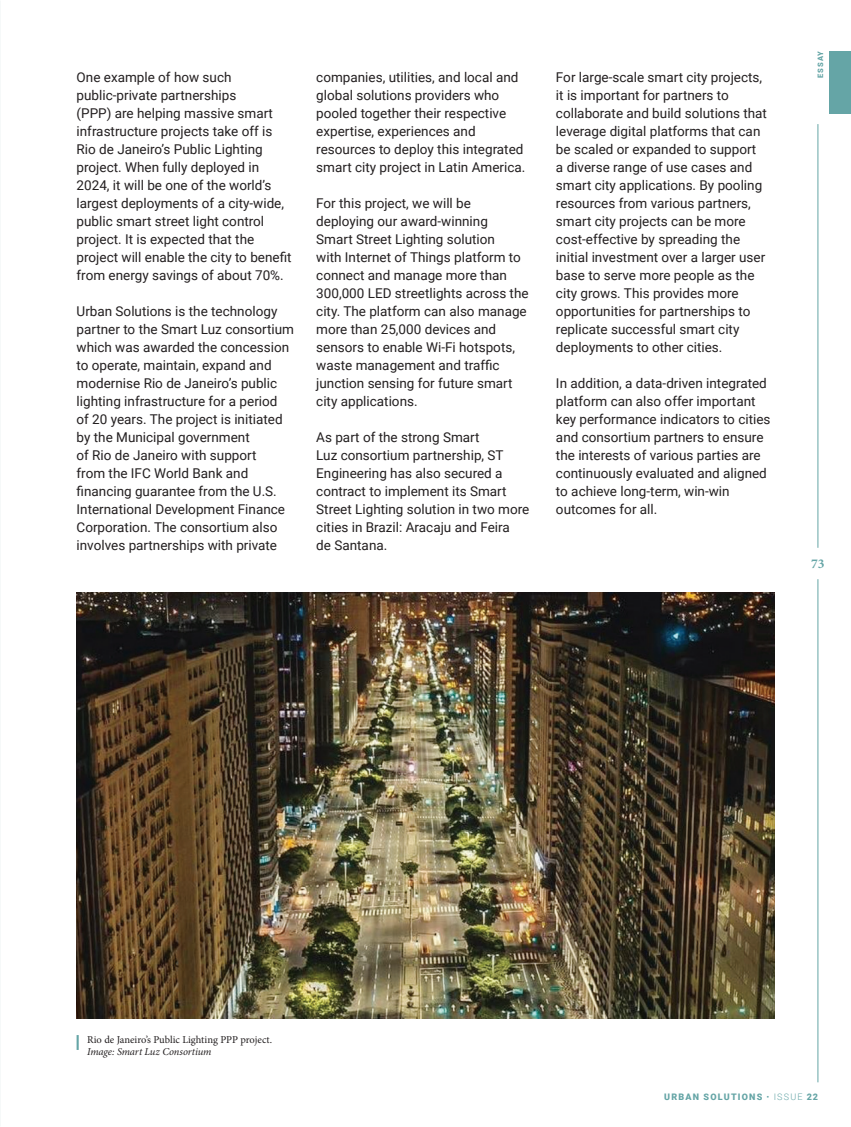
<style>
.page{position:relative;width:851px;height:1127px;background:#fff}
.page>*{position:absolute;margin:0;border:0;box-sizing:border-box;transform-origin:0 0}
.t1{font:13.5px/18px "Roboto";color:#231f20}
.t2{font:700 13.5px "Minion Pro";color:#65a5a6}
.t3{font:10.5px "Minion Pro";color:#231f20}
.t4{font:italic 10.5px "Minion Pro";letter-spacing:-.01em;color:#231f20}
.t5{font:900 9px "Roboto";letter-spacing:.135em;color:#65a5a6}
.t6{font:900 7.5px "Roboto";letter-spacing:.135em;color:#65a5a6}
.s1{font-weight:300}
</style>
<div class="page">
<img style="left:77px;top:593px;width:697px;height:425px">
<svg style="left:77px;top:1035px;width:2px;height:15px"></svg>
<hr style="left:817px;top:579px;width:1px;height:503px;background:#65a5a6">
<hr style="left:817px;top:124px;width:1px;height:424px;background:#65a5a6">
<div style="left:829px;top:51px;width:21px;height:62px;background:#65a5a6"></div>
<p class="t1" style="left:77px;top:68px;width:216px">One example of how such public-private partnerships<br>(PPP) are helping massive smart infrastructure projects take off is<br>Rio de Janeiro’s Public Lighting project. When fully deployed in<br>2024, it will be one of the world’s largest deployments of a city-wide, public smart street light control project. It is expected that the project will enable the city to benefit from energy savings of about 70%.</p>
<p class="t1" style="left:77px;top:302px;width:219px">Urban Solutions is the technology partner to the Smart Luz consortium which was awarded the concession to operate, maintain, expand and modernise Rio de Janeiro’s public lighting infrastructure for a period<br>of 20 years. The project is initiated by the Municipal government<br>of Rio de Janeiro with support<br>from the IFC World Bank and financing guarantee from the U.S.<br>International Development Finance Corporation. The consortium also involves partnerships with private</p>
<p class="t1" style="left:316px;top:68px;width:210px">companies, utilities, and local and global solutions providers who pooled together their respective expertise, experiences and resources to deploy this integrated smart city project in Latin America.</p>
<p class="t1" style="left:316px;top:194px;width:214px">For this project, we will be deploying our award-winning<br>Smart Street Lighting solution<br>with Internet of Things platform to connect and manage more than<br>300,000 LED streetlights across the city. The platform can also manage more than 25,000 devices and sensors to enable Wi-Fi hotspots, waste management and traffic junction sensing for future smart city applications.</p>
<p class="t1" style="left:316px;top:428px;width:214px">As part of the strong Smart<br>Luz consortium partnership, ST<br>Engineering has also secured a contract to implement its Smart<br>Street Lighting solution in two more cities in Brazil: Aracaju and Feira<br>de Santana.</p>
<p class="t1" style="left:556px;top:68px;width:212px">For large-scale smart city projects, it is important for partners to collaborate and build solutions that leverage digital platforms that can be scaled or expanded to support a diverse range of use cases and smart city applications. By pooling resources from various partners, smart city projects can be more cost-effective by spreading the initial investment over a larger user base to serve more people as the city grows. This provides more opportunities for partnerships to replicate successful smart city deployments to other cities.</p>
<p class="t1" style="left:556px;top:374px;width:216px">In addition, a data-driven integrated platform can also offer important key performance indicators to cities and consortium partners to ensure the interests of various parties are continuously evaluated and aligned to achieve long-term, win-win outcomes for all.</p>
<p class="t6" style="left:815px;top:78px;width:28px;rotate:-90deg">ESSAY</p>
<p class="t2" style="left:811px;top:554px;width:15px">73</p>
<p class="t3" style="left:87px;top:1032px;width:186px">Rio de Janeiro’s Public Lighting PPP project.</p>
<p class="t4" style="left:87px;top:1044px;width:126px">Image: Smart Luz Consortium</p>
<p class="t5" style="left:664px;top:1090px;width:155px">URBAN SOLUTIONS <span class="s1">• ISSUE</span> 22</p>
</div>
